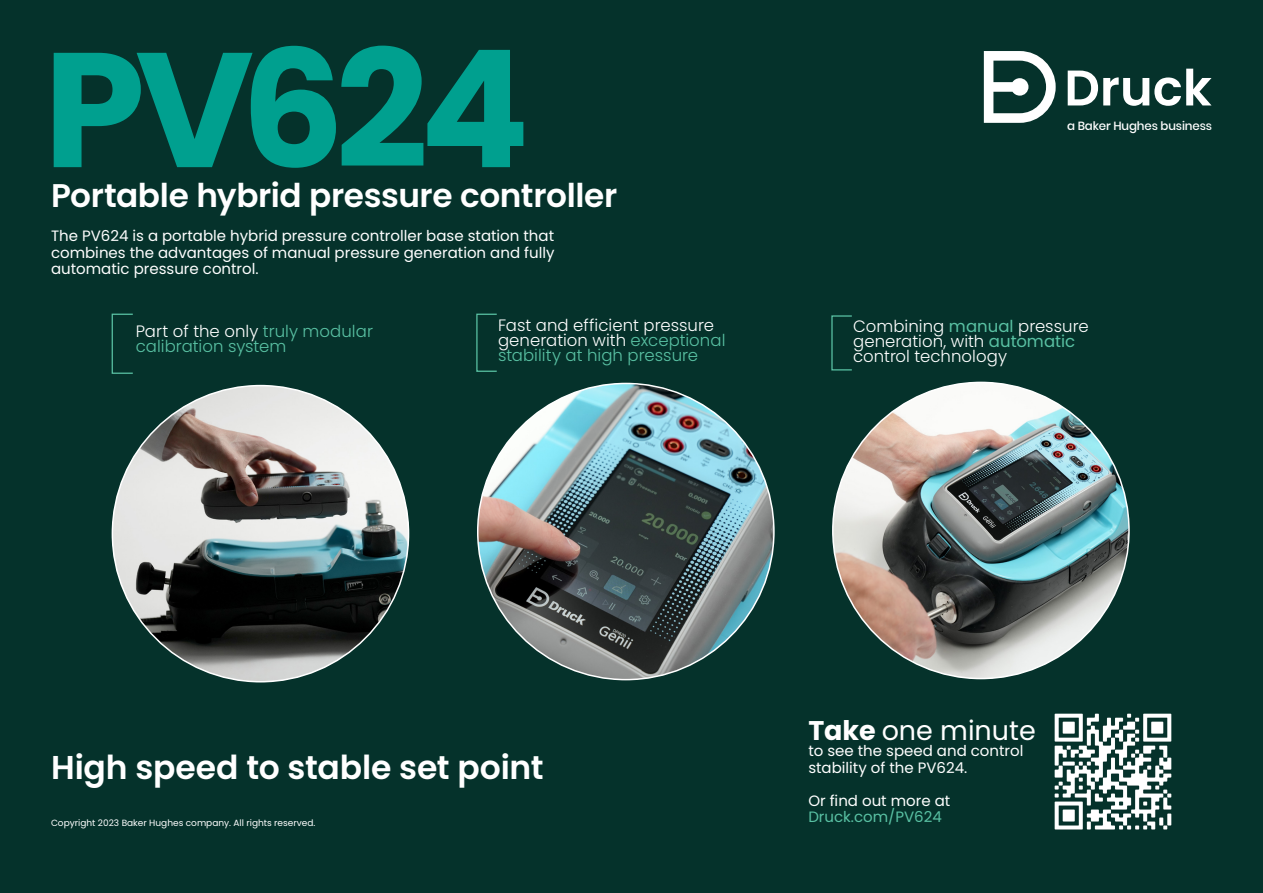
<style>
.page{position:relative;width:1263px;height:893px;background:#05322b}
.page>*{position:absolute;margin:0;border:0;box-sizing:border-box;transform-origin:0 0}
.t1{font:700 162.9px "Poppins";letter-spacing:-.06em;color:#00a08f}
.Intro_text{font:600 33px "Poppins";letter-spacing:-.005em;color:#fff}
.t2{font:600 32.7px "Poppins";letter-spacing:-.01em;color:#fff}
.t3{font:27px "Poppins";color:#fff}
.t4{font:300 16.5px/15px "Poppins";color:#fff}
.t5{font:300 16.5px/15px "Poppins";letter-spacing:.005em;color:#59c1a3}
.t6{font:15px/16.5px "Poppins";color:#fff;text-align:justify}
.t7{font:15px "Poppins";color:#59c1a3}
.t8{font:500 11.85px "Poppins";letter-spacing:-.01em;color:#fff}
.t9{font:9px "Poppins";color:#fff}
.s1{color:#59c1a3}
.s2{color:#fff}
.s3{font-weight:400;color:#59c1a3}
.s4{font-weight:700}
</style>
<div class="page">
<img style="left:833px;top:382px;width:296px;height:297px;border-radius:148px">
<img style="left:112px;top:386px;width:297px;height:296px;border-radius:148px">
<div style="left:112px;top:314px;width:21px;height:60px;border:1px solid #59c1a3"></div>
<div style="left:831px;top:315px;width:21px;height:55px;border:1px solid #59c1a3"></div>
<img style="left:478px;top:383px;width:296px;height:297px;border-radius:148px">
<div style="left:476px;top:314px;width:21px;height:58px;border:1px solid #59c1a3"></div>
<svg style="left:984px;top:51px;width:72px;height:72px"></svg>
<svg style="left:1068px;top:69px;width:143px;height:37px"></svg>
<img style="left:1054px;top:713px;width:118px;height:117px">
<p class="t1" style="left:44px;top:16px;width:488px">PV624</p>
<p class="t2" style="left:51px;top:177px;width:568px">Portable hybrid pressure controller</p>
<p class="t6" style="left:51px;top:228px;width:505px">The PV624 is a portable hybrid pressure controller base station that combines the advantages of manual pressure generation and fully automatic pressure control.</p>
<p class="t8" style="left:1067px;top:118px;width:146px">a Baker Hughes business</p>
<p class="t4" style="left:498px;top:317px;width:229px">Fast and efficient pressure generation with <span class="s1">exceptional stability at high pressure</span></p>
<p class="t5" style="left:136px;top:324px;width:239px"><span class="s2">Part of the only</span> truly modular calibration system</p>
<p class="t4" style="left:853px;top:319px;width:237px">Combining <span class="s3">manual</span> pressure generation, with <span class="s3">automatic </span>control technology</p>
<p class="Intro_text" style="left:51px;top:749px;width:494px">High speed to stable set point</p>
<p class="t9" style="left:51px;top:817px;width:266px">Copyright 2023 Baker Hughes company. All rights reserved.</p>
<p class="t3" style="left:808px;top:715px;width:229px"><span class="s4">Take</span> one minute</p>
<p class="t6" style="left:808px;top:743px;width:217px">to see the speed and control stability of the PV624.</p>
<p class="t6" style="left:808px;top:792px;width:143px">Or find out more at</p>
<p class="t7" style="left:808px;top:808px;width:135px">Druck.com/PV624</p>
</div>
